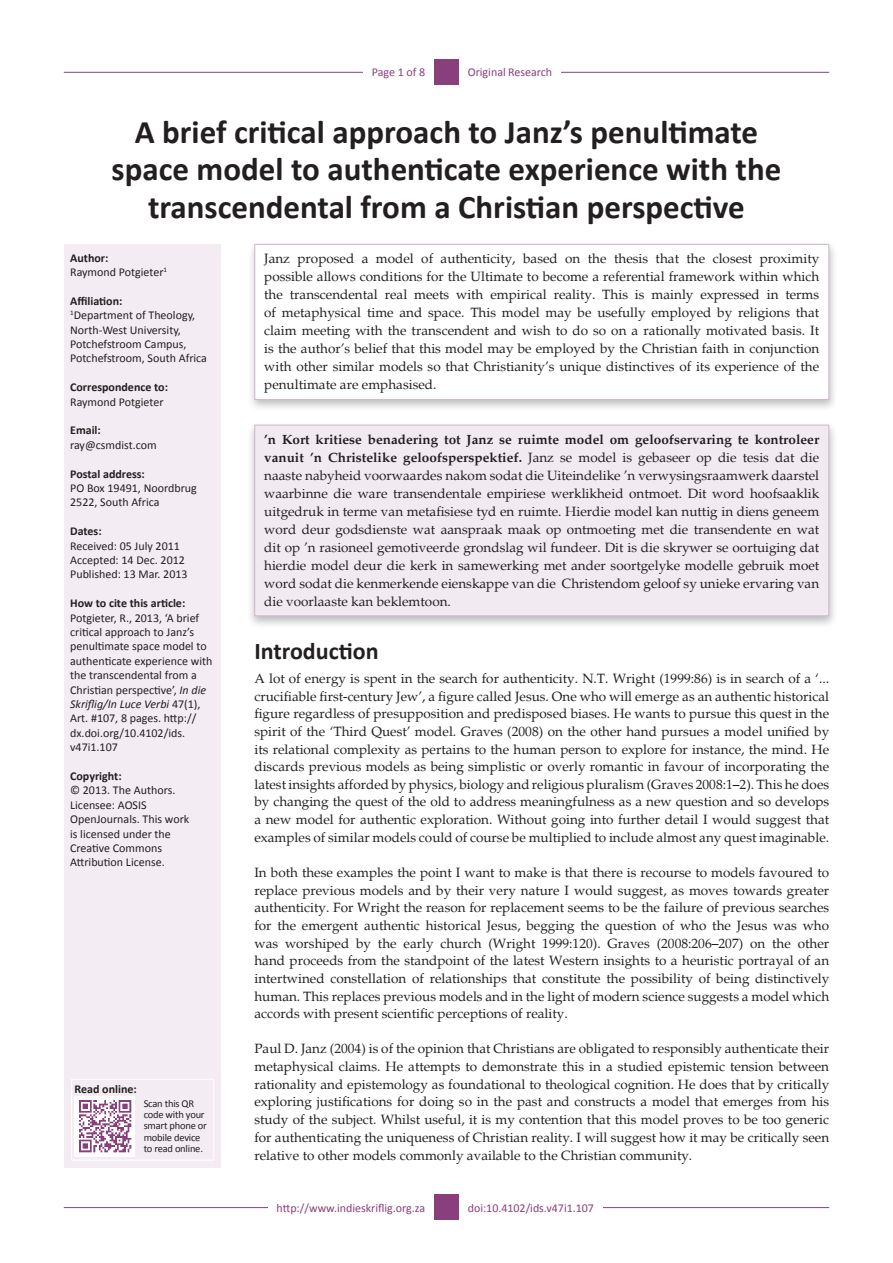
<style>
.page{position:relative;width:893px;height:1263px;background:#fff}
.page>*{position:absolute;margin:0;border:0;box-sizing:border-box;transform-origin:0 0}
.t1{font:700 33px/37.5px "Calibri";color:#231f20;text-align:center}
.t2{font:700 24px "Calibri";color:#231f20}
.Body_Text_2{font:13.5px/17.7px "Palatino";color:#231f20;text-align:justify}
.Side_bar{font:12px/14.4px "Calibri";color:#231f20}
.Side_bar-2{font:700 12px "Calibri";color:#231f20}
.t3{font:12px "Calibri";color:#893f7c}
.t4{font:10.5px/11.4px "Calibri";letter-spacing:-.02em;color:#231f20}
.s1{font-style:italic}
.s2{font-weight:700}
</style>
<div class="page">
<hr style="left:64px;top:72px;width:765px;height:1px;background:#893f7c">
<hr style="left:64px;top:1207px;width:765px;height:1px;background:#893f7c">
<div style="left:434px;top:1194px;width:25px;height:26px;background:#893f7c"></div>
<div style="left:434px;top:59px;width:25px;height:26px;background:#893f7c"></div>
<div style="left:459px;top:59px;width:102px;height:26px;background:#fff"></div>
<div style="left:459px;top:1194px;width:144px;height:26px;background:#fff"></div>
<div style="left:268px;top:1194px;width:166px;height:26px;background:#fff"></div>
<div style="left:65px;top:244px;width:156px;height:923px;background:#f3ecf2"></div>
<div style="left:247px;top:240px;width:591px;height:172px;background:#231f20;opacity:.75"></div>
<div style="left:254px;top:244px;width:575px;height:156px;background:#fff"></div>
<div style="left:363px;top:59px;width:71px;height:26px;background:#fff"></div>
<div style="left:247px;top:420px;width:591px;height:208px;background:#231f20;opacity:.75"></div>
<div style="left:254px;top:425px;width:575px;height:191px;background:#f1ebf1"></div>
<div style="left:71px;top:1079px;width:143px;height:81px;border:1px solid #fff"></div>
<img style="left:75px;top:1096px;width:60px;height:60px">
<p class="t3" style="left:372px;top:65px;width:55px">Page 1 of 8</p>
<p class="t3" style="left:468px;top:65px;width:86px">Original Research</p>
<p class="t1" style="left:112px;top:113px;width:671px">A brief critical approach to Janz’s penultimate space model to authenticate experience with the transcendental from a Christian perspective</p>
<p class="Side_bar-2" style="left:70px;top:250px;width:40px">Author:</p>
<p class="Side_bar" style="left:70px;top:265px;width:98px">Raymond Potgieter<sup>1</sup></p>
<p class="Side_bar-2" style="left:70px;top:293px;width:54px">Affiliation:</p>
<p class="Side_bar" style="left:70px;top:308px;width:138px"><sup>1</sup>Department of Theology,<br>North-West University,<br>Potchefstroom Campus,<br>Potchefstroom, South Africa</p>
<p class="Side_bar-2" style="left:70px;top:379px;width:99px">Correspondence to:</p>
<p class="Side_bar" style="left:70px;top:394px;width:95px">Raymond Potgieter</p>
<p class="Side_bar-2" style="left:70px;top:423px;width:32px">Email:</p>
<p class="Side_bar" style="left:70px;top:438px;width:88px">ray@csmdist.com</p>
<p class="Side_bar-2" style="left:70px;top:466px;width:76px">Postal address:</p>
<p class="Side_bar" style="left:70px;top:481px;width:128px">PO Box 19491, Noordbrug<br>2522, South Africa</p>
<p class="Side_bar-2" style="left:70px;top:523px;width:33px">Dates:</p>
<p class="Side_bar" style="left:70px;top:538px;width:111px">Received: 05 July 2011</p>
<p class="Side_bar" style="left:70px;top:553px;width:116px">Accepted: 14 Dec. 2012</p>
<p class="Side_bar" style="left:70px;top:567px;width:119px">Published: 13 Mar. 2013</p>
<p class="Side_bar-2" style="left:70px;top:595px;width:117px">How to cite this article:</p>
<p class="Side_bar" style="left:70px;top:610px;width:144px">Potgieter, R., 2013, ‘A brief critical approach to Janz’s penultimate space model to authenticate experience with the transcendental from a<br>Christian perspective’, <span class="s1">In die<br>Skriflig/In Luce Verbi</span> 47(1),<br>Art. #107, 8 pages. http:// dx.doi.org/10.4102/ids. v47i1.107</p>
<p class="Side_bar-2" style="left:70px;top:768px;width:53px">Copyright:</p>
<p class="Side_bar" style="left:70px;top:783px;width:107px">© 2013. The Authors.</p>
<p class="Side_bar" style="left:70px;top:798px;width:121px">Licensee: AOSIS<br>OpenJournals. This work</p>
<p class="Side_bar" style="left:70px;top:826px;width:102px">is licensed under the</p>
<p class="Side_bar" style="left:70px;top:841px;width:93px">Creative Commons</p>
<p class="Side_bar" style="left:70px;top:855px;width:96px">Attribution License.</p>
<p class="Side_bar-2" style="left:75px;top:1081px;width:64px">Read online:</p>
<p class="t4" style="left:144px;top:1097px;width:65px">Scan this QR code with your smart phone or mobile device to read online.</p>
<p class="Body_Text_2" style="left:264px;top:250px;width:557px">Janz proposed a model of authenticity, based on the thesis that the closest proximity possible allows conditions for the Ultimate to become a referential framework within which the transcendental real meets with empirical reality. This is mainly expressed in terms of metaphysical time and space. This model may be usefully employed by religions that claim meeting with the transcendent and wish to do so on a rationally motivated basis. It is the author’s belief that this model may be employed by the Christian faith in conjunction with other similar models so that Christianity’s unique distinctives of its experience of the penultimate are emphasised.</p>
<p class="Body_Text_2" style="left:264px;top:430px;width:557px"><span class="s2">’n Kort kritiese benadering tot Janz se ruimte model om geloofservaring te kontroleer vanuit ’n Christelike geloofsperspektief.</span> Janz se model is gebaseer op die tesis dat die naaste nabyheid voorwaardes nakom sodat die Uiteindelike ’n verwysingsraamwerk daarstel waarbinne die ware transendentale empiriese werklikheid ontmoet. Dit word hoofsaaklik uitgedruk in terme van metafisiese tyd en ruimte. Hierdie model kan nuttig in diens geneem word deur godsdienste wat aanspraak maak op ontmoeting met die transendente en wat dit op ’n rasioneel gemotiveerde grondslag wil fundeer. Dit is die skrywer se oortuiging dat hierdie model deur die kerk in samewerking met ander soortgelyke modelle gebruik moet word sodat die kenmerkende eienskappe van die Christendom geloof sy unieke ervaring van die voorlaaste kan beklemtoon.</p>
<p class="t2" style="left:254px;top:636px;width:126px">Introduction</p>
<p class="Body_Text_2" style="left:254px;top:670px;width:576px">A lot of energy is spent in the search for authenticity. N.T. Wright (1999:86) is in search of a ‘... crucifiable first-century Jew’, a figure called Jesus. One who will emerge as an authentic historical figure regardless of presupposition and predisposed biases. He wants to pursue this quest in the spirit of the ‘Third Quest’ model. Graves (2008) on the other hand pursues a model unified by its relational complexity as pertains to the human person to explore for instance, the mind. He discards previous models as being simplistic or overly romantic in favour of incorporating the latest insights afforded by physics, biology and religious pluralism (Graves 2008:1–2). This he does by changing the quest of the old to address meaningfulness as a new question and so develops a new model for authentic exploration. Without going into further detail I would suggest that examples of similar models could of course be multiplied to include almost any quest imaginable.</p>
<p class="Body_Text_2" style="left:254px;top:864px;width:576px">In both these examples the point I want to make is that there is recourse to models favoured to replace previous models and by their very nature I would suggest, as moves towards greater authenticity. For Wright the reason for replacement seems to be the failure of previous searches for the emergent authentic historical Jesus, begging the question of who the Jesus was who was worshiped by the early church (Wright 1999:120). Graves (2008:206–207) on the other hand proceeds from the standpoint of the latest Western insights to a heuristic portrayal of an intertwined constellation of relationships that constitute the possibility of being distinctively human. This replaces previous models and in the light of modern science suggests a model which accords with present scientific perceptions of reality.</p>
<p class="Body_Text_2" style="left:254px;top:1040px;width:576px">Paul D. Janz (2004) is of the opinion that Christians are obligated to responsibly authenticate their metaphysical claims. He attempts to demonstrate this in a studied epistemic tension between rationality and epistemology as foundational to theological cognition. He does that by critically exploring justifications for doing so in the past and constructs a model that emerges from his study of the subject. Whilst useful, it is my contention that this model proves to be too generic for authenticating the uniqueness of Christian reality. I will suggest how it may be critically seen relative to other models commonly available to the Christian community.</p>
<p class="t3" style="left:277px;top:1200px;width:150px">http://www.indieskriflig.org.za</p>
<p class="t3" style="left:468px;top:1200px;width:128px">doi:10.4102/ids.v47i1.107</p>
</div>
